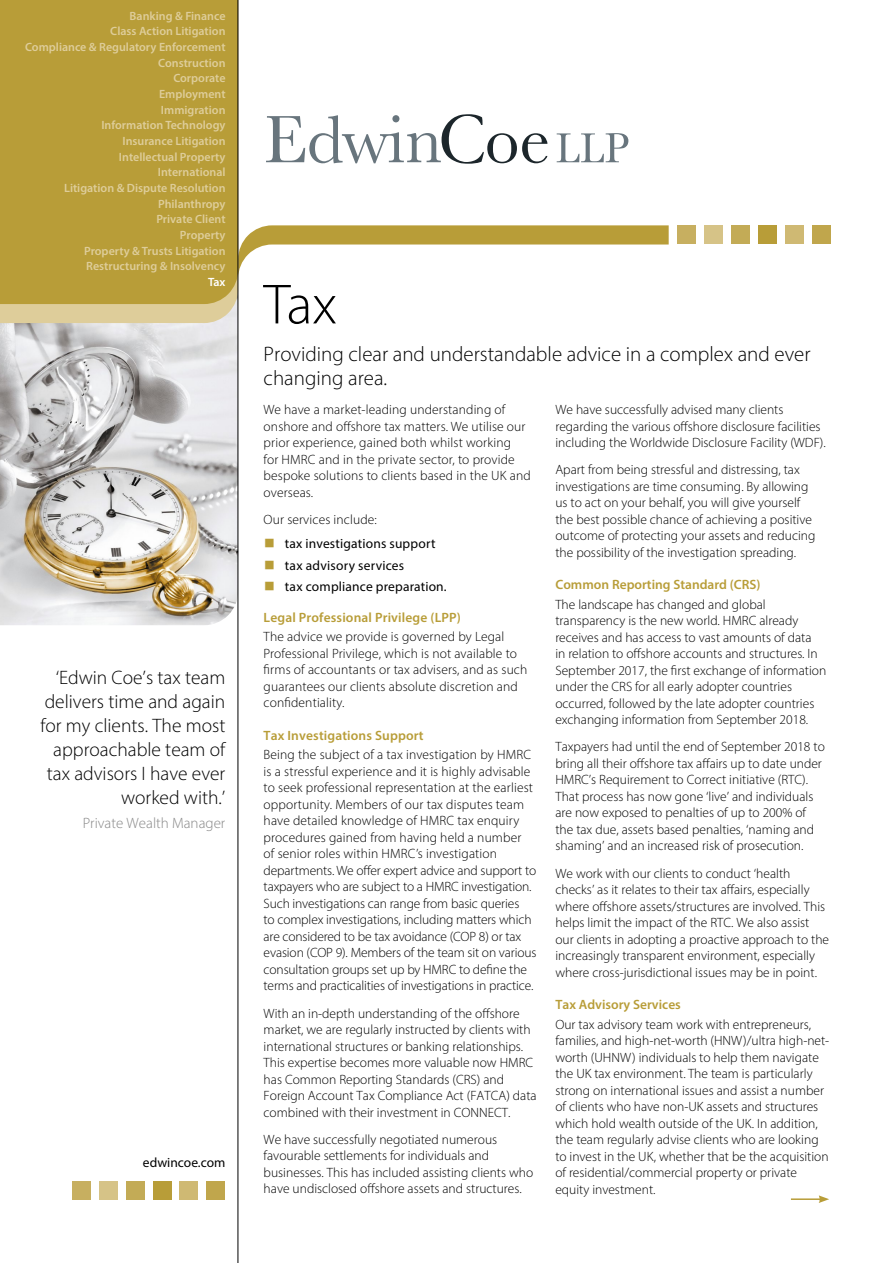
<style>
.page{position:relative;width:893px;height:1263px;background:#fff}
.page>*{position:absolute;margin:0;border:0;box-sizing:border-box;transform-origin:0 0}
.t1{font:300 57px "Myriad Pro";color:#000}
.t2{font:300 21px/24px "Myriad Pro";color:#000}
.t3{font:300 19.5px/24px "Myriad Pro";color:#000;text-align:right}
.t4{font:300 15px "Myriad Pro";color:#878787}
.t5{font:300 13.5px/16.5px "Myriad Pro";color:#000}
.t6{font:600 13.5px "Myriad Pro";letter-spacing:.01em;color:#b89d38}
.t7{font:13.5px/21.8px "Myriad Pro";letter-spacing:.01em;color:#000}
.t8{font:600 12px/15.6px "Myriad Pro";color:#decd9a;text-align:right}
.t9{font:600 12px "Myriad Pro";color:#fff}
</style>
<div class="page">
<img style="left:0;top:323px;width:238px;height:302px">
<svg style="left:239px;top:225px;width:430px;height:46px"></svg>
<div style="left:0;top:304px;width:238px;height:19px;background:#decd9a"></div>
<div style="left:0;top:0;width:238px;height:304px;background:#b89d38"></div>
<hr style="left:238px;top:0;width:1px;height:1263px;background:#000">
<svg style="left:557px;top:133px;width:71px;height:29px"></svg>
<svg style="left:266px;top:114px;width:281px;height:50px"></svg>
<div style="left:677px;top:225px;width:19px;height:19px;background:#c7af60"></div>
<div style="left:704px;top:225px;width:19px;height:19px;background:#d6c387"></div>
<div style="left:731px;top:225px;width:19px;height:19px;background:#c3ab56"></div>
<div style="left:758px;top:225px;width:19px;height:19px;background:#b89d38"></div>
<div style="left:785px;top:225px;width:19px;height:19px;background:#cfb973"></div>
<div style="left:812px;top:225px;width:19px;height:19px;background:#c0a64c"></div>
<hr style="left:791px;top:1198px;width:30px;height:2px;background:#b89d38">
<svg style="left:819px;top:1195px;width:10px;height:8px"></svg>
<div style="left:72px;top:1181px;width:19px;height:19px;background:#c7af60"></div>
<div style="left:99px;top:1181px;width:19px;height:19px;background:#d6c387"></div>
<div style="left:126px;top:1181px;width:19px;height:19px;background:#c3ab56"></div>
<div style="left:153px;top:1181px;width:19px;height:19px;background:#b89d38"></div>
<div style="left:180px;top:1181px;width:18px;height:19px;background:#cfb973"></div>
<div style="left:206px;top:1181px;width:19px;height:19px;background:#c0a64c"></div>
<div style="left:6px;top:11px;width:220px;height:278px;background:#b89d38"></div>
<p class="t8" style="left:25px;top:7px;width:202px">Banking &amp; Finance<br>Class Action Litigation<br>Compliance &amp; Regulatory Enforcement<br>Construction<br>Corporate<br>Employment<br>Immigration<br>Information Technology<br>Insurance Litigation<br>Intellectual Property<br>International<br>Litigation &amp; Dispute Resolution<br>Philanthropy<br>Private Client<br>Property<br>Property &amp; Trusts Litigation<br>Restructuring &amp; Insolvency</p>
<p class="t9" style="left:208px;top:274px;width:19px">Tax</p>
<h3 class="t3" style="left:40px;top:665px;width:186px">‘Edwin Coe’s tax team delivers time and again for my clients. The most approachable team of tax advisors I have ever worked with.’</h3>
<p class="t4" style="left:83px;top:814px;width:144px">Private Wealth Manager</p>
<p class="t7" style="left:143px;top:1151px;width:84px">edwincoe.com</p>
<h1 class="t1" style="left:264px;top:270px;width:75px">Tax</h1>
<h2 class="t2" style="left:264px;top:342px;width:548px">Providing clear and understandable advice in a complex and ever changing area.</h2>
<p class="t5" style="left:264px;top:401px;width:269px">We have a market-leading understanding of onshore and offshore tax matters. We utilise our prior experience, gained both whilst working<br>for HMRC and in the private sector, to provide bespoke solutions to clients based in the UK and overseas.</p>
<p class="t5" style="left:264px;top:511px;width:115px">Our services include:</p>
<p class="t7" style="left:285px;top:532px;width:163px">tax investigations support tax advisory services<br>tax compliance preparation.</p>
<p class="t6" style="left:264px;top:608px;width:199px">Legal Professional Privilege (LPP)</p>
<p class="t5" style="left:264px;top:628px;width:265px">The advice we provide is governed by Legal Professional Privilege, which is not available to firms of accountants or tax advisers, and as such guarantees our clients absolute discretion and confidentiality.</p>
<p class="t6" style="left:264px;top:727px;width:161px">Tax Investigations Support</p>
<p class="t5" style="left:264px;top:747px;width:274px">Being the subject of a tax investigation by HMRC is a stressful experience and it is highly advisable to seek professional representation at the earliest opportunity. Members of our tax disputes team have detailed knowledge of HMRC tax enquiry procedures gained from having held a number<br>of senior roles within HMRC’s investigation departments. We offer expert advice and support to taxpayers who are subject to a HMRC investigation.<br>Such investigations can range from basic queries<br>to complex investigations, including matters which are considered to be tax avoidance (COP 8) or tax evasion (COP 9). Members of the team sit on various consultation groups set up by HMRC to define the terms and practicalities of investigations in practice.</p>
<p class="t5" style="left:264px;top:1005px;width:275px">With an in-depth understanding of the offshore market, we are regularly instructed by clients with international structures or banking relationships.<br>This expertise becomes more valuable now HMRC has Common Reporting Standards (CRS) and Foreign Account Tax Compliance Act (FATCA) data combined with their investment in CONNECT.</p>
<p class="t5" style="left:264px;top:1131px;width:271px">We have successfully negotiated numerous favourable settlements for individuals and businesses. This has included assisting clients who have undisclosed offshore assets and structures.</p>
<p class="t5" style="left:555px;top:401px;width:272px">We have successfully advised many clients regarding the various offshore disclosure facilities including the Worldwide Disclosure Facility (WDF).</p>
<p class="t5" style="left:555px;top:461px;width:262px">Apart from being stressful and distressing, tax investigations are time consuming. By allowing us to act on your behalf, you will give yourself the best possible chance of achieving a positive outcome of protecting your assets and reducing the possibility of the investigation spreading.</p>
<p class="t6" style="left:555px;top:576px;width:207px">Common Reporting Standard (CRS)</p>
<p class="t5" style="left:555px;top:596px;width:272px">The landscape has changed and global transparency is the new world. HMRC already receives and has access to vast amounts of data<br>in relation to offshore accounts and structures. In September 2017, the first exchange of information under the CRS for all early adopter countries occurred, followed by the late adopter countries exchanging information from September 2018.</p>
<p class="t5" style="left:555px;top:738px;width:271px">Taxpayers had until the end of September 2018 to bring all their offshore tax affairs up to date under HMRC’s Requirement to Correct initiative (RTC).<br>That process has now gone ‘live’ and individuals are now exposed to penalties of up to 200% of the tax due, assets based penalties, ‘naming and shaming’ and an increased risk of prosecution.</p>
<p class="t5" style="left:555px;top:865px;width:275px">We work with our clients to conduct ‘health checks’ as it relates to their tax affairs, especially where offshore assets/structures are involved. This helps limit the impact of the RTC. We also assist our clients in adopting a proactive approach to the increasingly transparent environment, especially where cross-jurisdictional issues may be in point.</p>
<p class="t6" style="left:555px;top:996px;width:127px">Tax Advisory Services</p>
<p class="t5" style="left:555px;top:1016px;width:275px">Our tax advisory team work with entrepreneurs, families, and high-net-worth (HNW)/ultra high-net&shy;worth (UHNW) individuals to help them navigate the UK tax environment. The team is particularly strong on international issues and assist a number of clients who have non-UK assets and structures which hold wealth outside of the UK. In addition, the team regularly advise clients who are looking to invest in the UK, whether that be the acquisition of residential/commercial property or private equity investment.</p>
</div>
